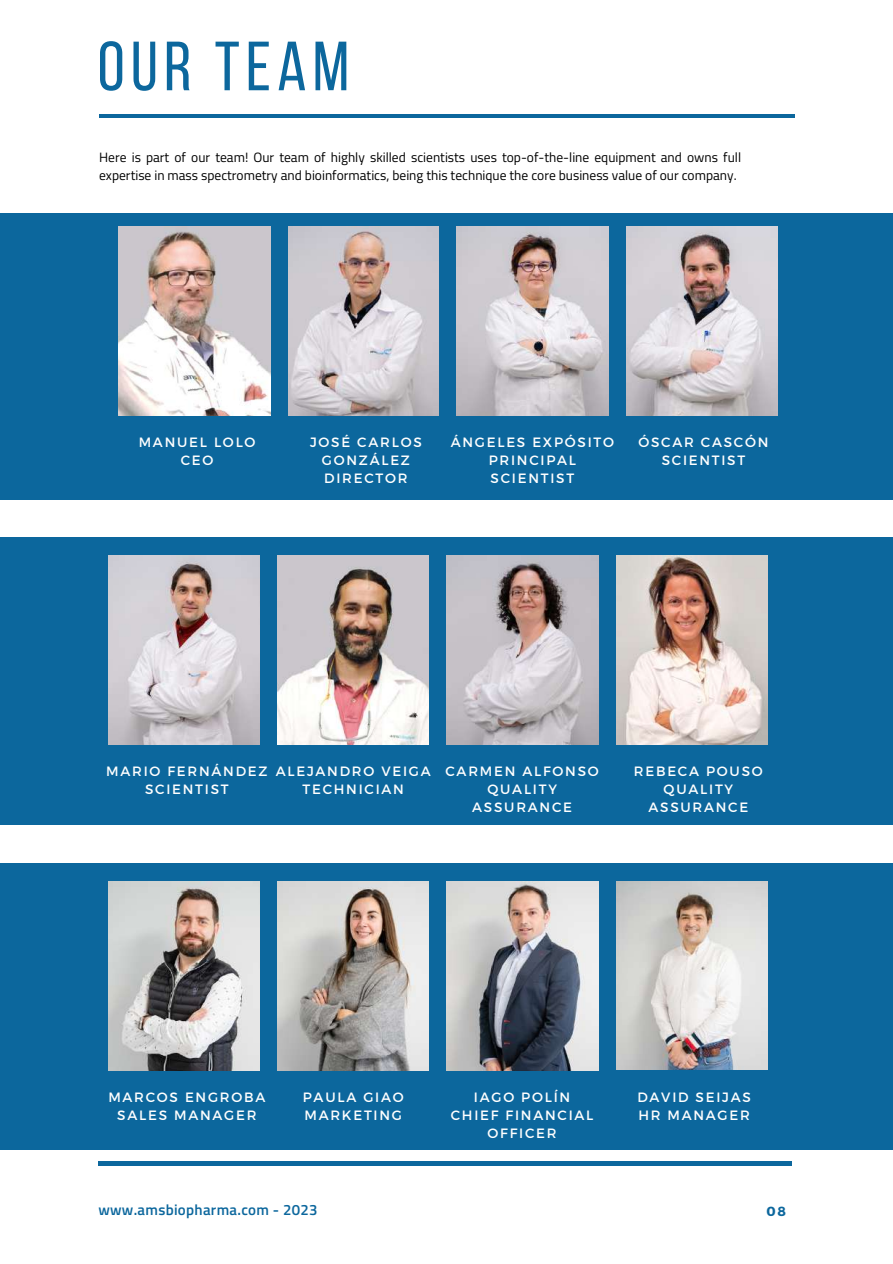
<style>
.page{position:relative;width:893px;height:1264px;background:#fff}
.page>*{position:absolute;margin:0;border:0;box-sizing:border-box;transform-origin:0 0}
.t1{font:69.45px "Bebas Neue";letter-spacing:.09em;color:#0c679d}
.t2{font:600 15px "Titillium Web";letter-spacing:.02em;color:#0c679d}
.t3{font:13.5px/18px "Montserrat";letter-spacing:.13em;color:#fff;text-align:center}
.t4{font:13.5px/18px "Titillium Web";color:#000}
.t5{font:700 13.2px "Montserrat";color:#0c679d}
</style>
<div class="page">
<hr style="left:99px;top:114px;width:695px;height:3px;background:#0c679d">
<div style="left:0;top:213px;width:892px;height:287px;background:#0c679d"></div>
<img style="left:118px;top:226px;width:152px;height:189px">
<img style="left:288px;top:226px;width:151px;height:189px">
<img style="left:457px;top:226px;width:151px;height:189px">
<img style="left:626px;top:226px;width:151px;height:189px">
<hr style="left:98px;top:1161px;width:694px;height:4px;background:#0c679d">
<div style="left:0;top:537px;width:892px;height:287px;background:#0c679d"></div>
<img style="left:108px;top:556px;width:152px;height:188px">
<img style="left:278px;top:556px;width:150px;height:188px">
<img style="left:446px;top:556px;width:152px;height:188px">
<img style="left:616px;top:556px;width:151px;height:188px">
<div style="left:0;top:863px;width:892px;height:286px;background:#0c679d"></div>
<img style="left:108px;top:881px;width:152px;height:189px">
<img style="left:278px;top:881px;width:150px;height:189px">
<img style="left:446px;top:881px;width:152px;height:189px">
<img style="left:616px;top:881px;width:151px;height:188px">
<h1 class="t1" style="left:98px;top:38px;width:253px">OUR TEAM</h1>
<p class="t4" style="left:99px;top:147px;width:643px">Here is part of our team! Our team of highly skilled scientists uses top-of-the-line equipment and owns full expertise in mass spectrometry and bioinformatics, being this technique the core business value of our company.</p>
<p class="t3" style="left:139px;top:432px;width:118px">MANUEL LOLO<br>CEO</p>
<p class="t3" style="left:310px;top:432px;width:113px">JOSÉ CARLOS<br>GONZÁLEZ<br>DIRECTOR</p>
<p class="t3" style="left:450px;top:432px;width:165px">ÁNGELES EXPÓSITO<br>PRINCIPAL<br>SCIENTIST</p>
<p class="t3" style="left:638px;top:432px;width:131px">ÓSCAR CASCÓN<br>SCIENTIST</p>
<p class="t3" style="left:106px;top:761px;width:163px">MARIO FERNÁNDEZ<br>SCIENTIST</p>
<p class="t3" style="left:276px;top:761px;width:156px">ALEJANDRO VEIGA<br>TECHNICIAN</p>
<p class="t3" style="left:445px;top:761px;width:155px">CARMEN ALFONSO<br>QUALITY<br>ASSURANCE</p>
<p class="t3" style="left:634px;top:761px;width:130px">REBECA POUSO<br>QUALITY<br>ASSURANCE</p>
<p class="t3" style="left:108px;top:1087px;width:158px">MARCOS ENGROBA<br>SALES MANAGER</p>
<p class="t3" style="left:303px;top:1087px;width:102px;text-align:left">PAULA GIAO<br>MARKETING</p>
<p class="t3" style="left:451px;top:1087px;width:144px">IAGO POLÍN<br>CHIEF FINANCIAL<br>OFFICER</p>
<p class="t3" style="left:637px;top:1087px;width:115px;text-align:left">DAVID SEIJAS<br>HR MANAGER</p>
<p class="t2" style="left:98px;top:1198px;width:221px">www.amsbiopharma.com - 2023</p>
<p class="t5" style="left:766px;top:1203px;width:21px">08</p>
</div>
